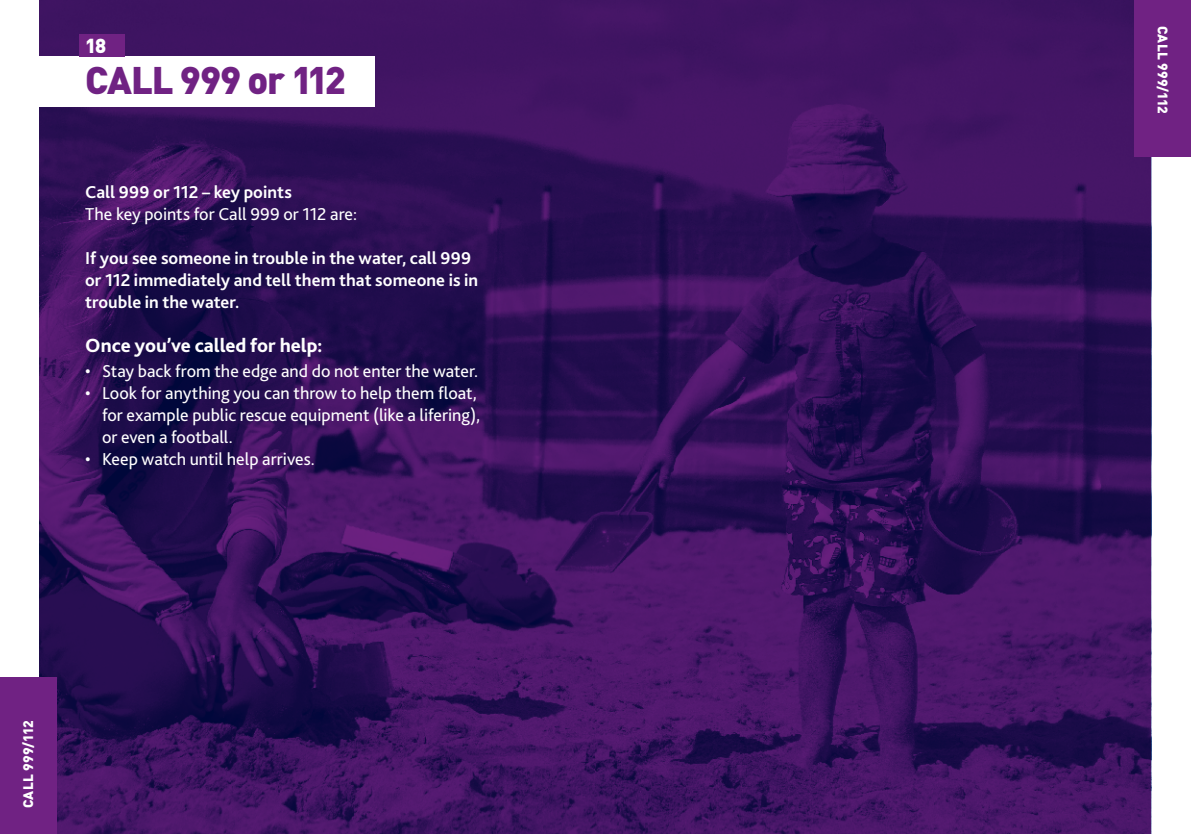
<style>
.page{position:relative;width:1191px;height:834px;background:#fff}
.page>*{position:absolute;margin:0;border:0;box-sizing:border-box;transform-origin:0 0}
.t1{font:900 38px "DINOT";letter-spacing:-.03em;color:#702283}
.t2{font:800 20px "Bliss 2";color:#fff}
.t3{font:900 20px "DINOT";color:#fff}
.t4{font:18px/22px "Bliss 2";color:#fff}
.t5{font:700 18px/22px "Bliss 2";color:#fff}
.t6{font:900 13.8px "DINOT";letter-spacing:.02em;color:#fff}
</style>
<div class="page">
<img style="left:40px;top:0;width:1111px;height:833px">
<div style="left:1134px;top:0;width:57px;height:156px;background:#702283"></div>
<div style="left:0;top:677px;width:57px;height:156px;background:#702283"></div>
<div style="left:40px;top:57px;width:335px;height:50px;background:#fff"></div>
<div style="left:79px;top:34px;width:46px;height:23px;background:#702283"></div>
<p class="t3" style="left:85px;top:32px;width:23px">18</p>
<h1 class="t1" style="left:85px;top:55px;width:262px">CALL 999 or 112</h1>
<p class="t5" style="left:85px;top:180px;width:208px">Call 999 or 112 – key points</p>
<p class="t4" style="left:85px;top:202px;width:273px">The key points for Call 999 or 112 are:</p>
<p class="t5" style="left:85px;top:246px;width:394px">If you see someone in trouble in the water, call 999 or 112 immediately and tell them that someone is in trouble in the water.</p>
<p class="t2" style="left:85px;top:333px;width:239px">Once you’ve called for help:</p>
<p class="t4" style="left:85px;top:359px;width:394px">• Stay back from the edge and do not enter the water.</p>
<p class="t4" style="left:102px;top:381px;width:379px;text-indent:-17px">• Look for anything you can throw to help them float, for example public rescue equipment (like a lifering), or even a football.</p>
<p class="t4" style="left:85px;top:447px;width:231px">• Keep watch until help arrives.</p>
<p class="t6" style="left:19px;top:808px;width:89px;rotate:-90deg">CALL 999/112</p>
<p class="t6" style="left:1172px;top:26px;width:89px;rotate:90deg">CALL 999/112</p>
</div>
